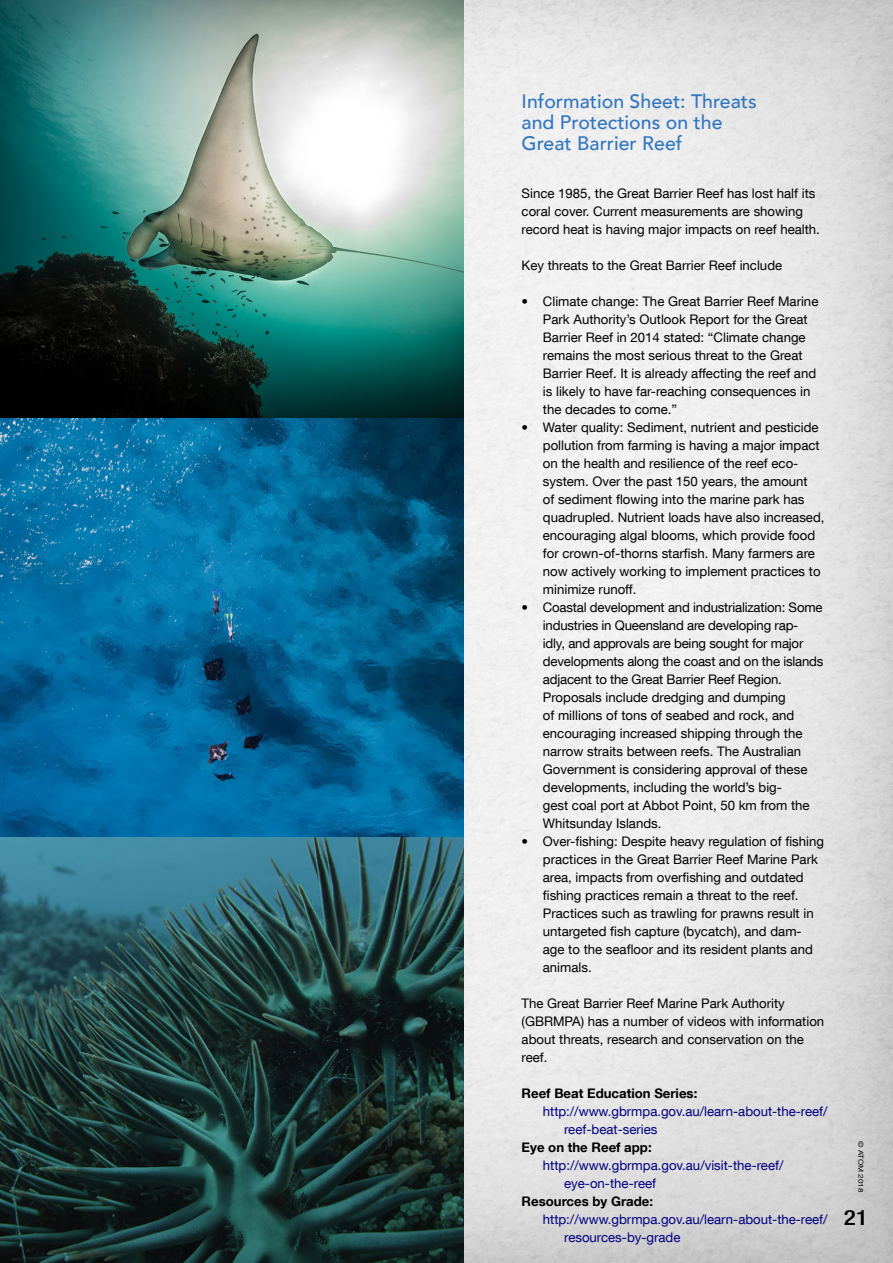
<style>
.page{position:relative;width:893px;height:1263px;background:#fff}
.page>*{position:absolute;margin:0;border:0;box-sizing:border-box;transform-origin:0 0}
.t1{font:500 condensed 21px "Helvetica Neue LT Com";color:#000;scale:1.2 1}
.t2{font:500 19.5px/21px "Avenir";color:#3176c0}
.t3{font:13.2px/18px "Helvetica Neue LT Com";color:#000}
.t4{font:13.2px/18px "Helvetica Neue LT Com";color:#000080}
.t5{font:700 13.2px "Helvetica Neue LT Com";color:#000}
.t6{font:6.75px "Helvetica Neue LT Com";color:#000;scale:1.2 1}
</style>
<div class="page">
<svg style="left:463px;top:0;width:430px;height:1263px;fill:#eaeaea"></svg>
<img style="left:0;top:0;width:463px;height:419px">
<img style="left:0;top:419px;width:463px;height:419px">
<img style="left:0;top:838px;width:463px;height:425px">
<h2 class="t2" style="left:522px;top:90px;width:237px">Information Sheet: Threats and Protections on the<br>Great Barrier Reef</h2>
<p class="t3" style="left:522px;top:184px;width:300px">Since 1985, the Great Barrier Reef has lost half its coral cover. Current measurements are showing record heat is having major impacts on reef health.</p>
<p class="t3" style="left:522px;top:256px;width:262px">Key threats to the Great Barrier Reef include</p>
<p class="t3" style="left:543px;top:292px;width:277px;text-indent:-21px">• Climate change: The Great Barrier Reef Marine Park Authority’s Outlook Report for the Great Barrier Reef in 2014 stated: “Climate change remains the most serious threat to the Great Barrier Reef. It is already affecting the reef and is likely to have far-reaching consequences in the decades to come.”</p>
<p class="t3" style="left:543px;top:418px;width:283px;text-indent:-21px">• Water quality: Sediment, nutrient and pesticide pollution from farming is having a major impact on the health and resilience of the reef eco&shy;system. Over the past 150 years, the amount<br>of sediment flowing into the marine park has quadrupled. Nutrient loads have also increased, encouraging algal blooms, which provide food for crown-of-thorns starfish. Many farmers are now actively working to implement practices to minimize runoff.</p>
<p class="t3" style="left:543px;top:598px;width:282px;text-indent:-21px">• Coastal development and industrialization: Some industries in Queensland are developing rap&shy;idly, and approvals are being sought for major developments along the coast and on the islands adjacent to the Great Barrier Reef Region.<br>Proposals include dredging and dumping<br>of millions of tons of seabed and rock, and encouraging increased shipping through the narrow straits between reefs. The Australian Government is considering approval of these developments, including the world’s big-<br>gest coal port at Abbot Point, 50 km from the Whitsunday Islands.</p>
<p class="t3" style="left:543px;top:832px;width:283px;text-indent:-21px">• Over-fishing: Despite heavy regulation of fishing practices in the Great Barrier Reef Marine Park area, impacts from overfishing and outdated fishing practices remain a threat to the reef.<br>Practices such as trawling for prawns result in untargeted fish capture (bycatch), and dam&shy;age to the seafloor and its resident plants and animals.</p>
<p class="t3" style="left:522px;top:994px;width:304px">The Great Barrier Reef Marine Park Authority (GBRMPA) has a number of videos with information about threats, research and conservation on the reef.</p>
<p class="t5" style="left:522px;top:1085px;width:177px">Reef Beat Education Series:</p>
<p class="t4" style="left:564px;top:1102px;width:265px;text-indent:-21px">http://www.gbrmpa.gov.au/learn-about-the-reef/ reef-beat-series</p>
<p class="t5" style="left:522px;top:1139px;width:132px">Eye on the Reef app:</p>
<p class="t4" style="left:564px;top:1156px;width:221px;text-indent:-21px">http://www.gbrmpa.gov.au/visit-the-reef/ eye-on-the-reef</p>
<p class="t5" style="left:522px;top:1193px;width:133px">Resources by Grade:</p>
<p class="t4" style="left:564px;top:1210px;width:265px;text-indent:-21px">http://www.gbrmpa.gov.au/learn-about-the-reef/ resources-by-grade</p>
<p class="t6" style="left:865px;top:1141px;width:44px;rotate:90deg">© ATOM 2018</p>
<h1 class="t1" style="left:844px;top:1205px;width:22px">21</h1>
</div>
